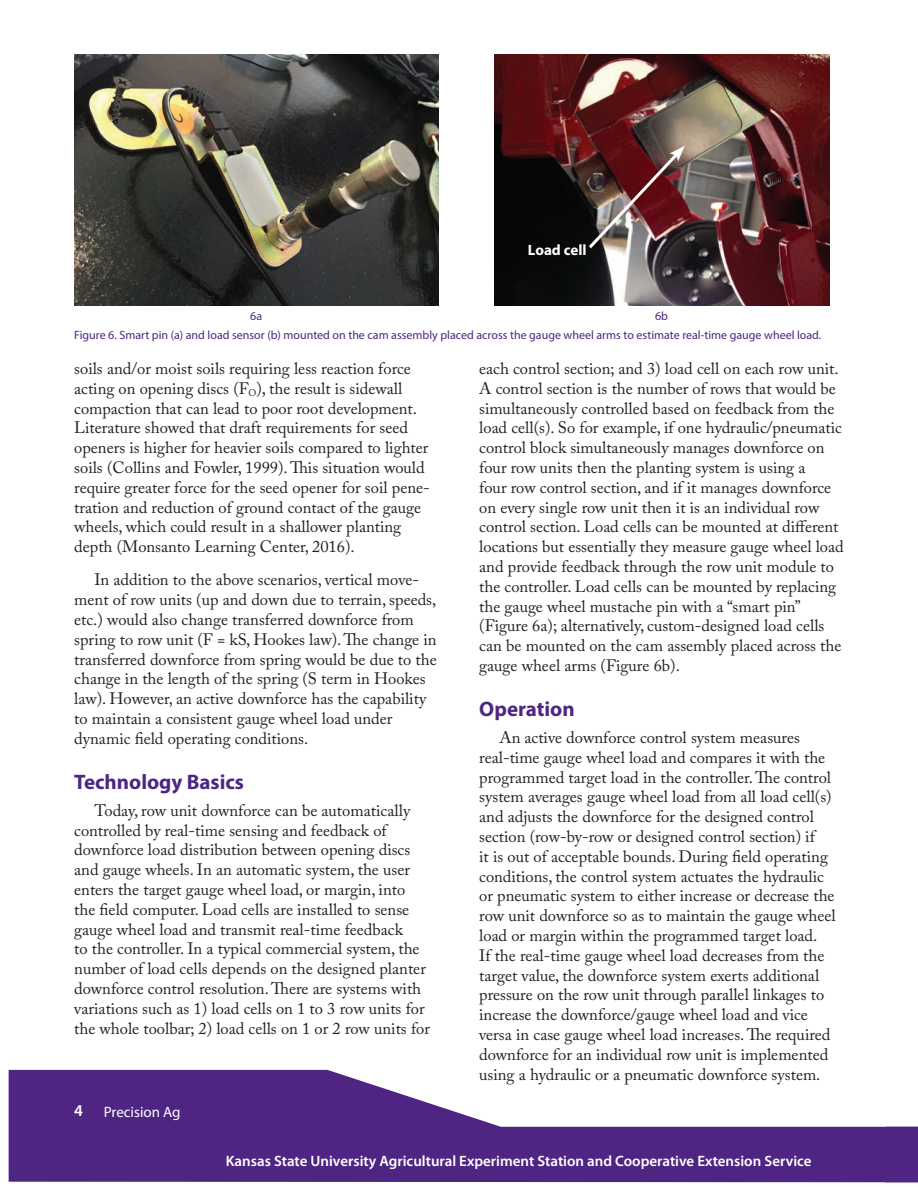
<style>
.page{position:relative;width:918px;height:1188px;background:#fff}
.page>*{position:absolute;margin:0;border:0;box-sizing:border-box;transform-origin:0 0}
.Headings{font:700 21px "Myriad Pro";color:#4e2582}
.Body{font:16.5px/19.8px "Adobe Caslon Pro";color:#231f20}
.t1{font:600 16.5px "Myriad Pro";color:#fff}
.t2{font:600 15px "Myriad Pro";color:#fff}
.t3{font:15px "Myriad Pro";color:#fff}
.t4{font:700 15px "Myriad Pro";color:#fff}
.Author_Captions{font:12px "Myriad Pro";color:#4e2582}
</style>
<div class="page">
<svg style="left:9px;top:1070px;width:909px;height:112px;fill:#4e2582"></svg>
<img style="left:74px;top:54px;width:364px;height:252px">
<img style="left:494px;top:54px;width:336px;height:252px">
<img style="left:586px;top:146px;width:99px;height:106px">
<p class="t4" style="left:528px;top:240px;width:60px">Load cell</p>
<p class="Author_Captions" style="left:250px;top:308px;width:13px">6a</p>
<p class="Author_Captions" style="left:655px;top:308px;width:14px">6b</p>
<p class="Author_Captions" style="left:74px;top:328px;width:749px">Figure 6. Smart pin (a) and load sensor (b) mounted on the cam assembly placed across the gauge wheel arms to estimate real-time gauge wheel load.</p>
<p class="Body" style="left:74px;top:358px;width:357px">soils and/or moist soils requiring less reaction force acting on opening discs (F<sub>O</sub>), the result is sidewall compaction that can lead to poor root development.<br>Literature showed that draft requirements for seed openers is higher for heavier soils compared to lighter soils (Collins and Fowler, 1999). This situation would require greater force for the seed opener for soil pene&shy;tration and reduction of ground contact of the gauge wheels, which could result in a shallower planting depth (Monsanto Learning Center, 2016).</p>
<p class="Body" style="left:74px;top:570px;width:364px;text-indent:20px">In addition to the above scenarios, vertical move&shy;ment of row units (up and down due to terrain, speeds, etc.) would also change transferred downforce from spring to row unit (F = kS, Hookes law). The change in transferred downforce from spring would be due to the change in the length of the spring (S term in Hookes law). However, an active downforce has the capability to maintain a consistent gauge wheel load under dynamic field operating conditions.</p>
<p class="Headings" style="left:74px;top:769px;width:171px">Technology Basics</p>
<p class="Body" style="left:74px;top:800px;width:357px;text-indent:20px">Today, row unit downforce can be automatically controlled by real-time sensing and feedback of downforce load distribution between opening discs and gauge wheels. In an automatic system, the user enters the target gauge wheel load, or margin, into the field computer. Load cells are installed to sense gauge wheel load and transmit real-time feedback<br>to the controller. In a typical commercial system, the number of load cells depends on the designed planter downforce control resolution. There are systems with variations such as 1) load cells on 1 to 3 row units for the whole toolbar; 2) load cells on 1 or 2 row units for</p>
<p class="t1" style="left:74px;top:1100px;width:10px">4</p>
<p class="t3" style="left:104px;top:1103px;width:78px">Precision Ag</p>
<p class="Body" style="left:479px;top:358px;width:366px">each control section; and 3) load cell on each row unit.<br>A control section is the number of rows that would be simultaneously controlled based on feedback from the load cell(s). So for example, if one hydraulic/pneumatic control block simultaneously manages downforce on four row units then the planting system is using a<br>four row control section, and if it manages downforce on every single row unit then it is an individual row control section. Load cells can be mounted at different locations but essentially they measure gauge wheel load and provide feedback through the row unit module to the controller. Load cells can be mounted by replacing the gauge wheel mustache pin with a “smart pin” (Figure 6a); alternatively, custom-designed load cells can be mounted on the cam assembly placed across the gauge wheel arms (Figure 6b).</p>
<p class="Headings" style="left:479px;top:696px;width:97px">Operation</p>
<p class="Body" style="left:479px;top:727px;width:358px;text-indent:20px">An active downforce control system measures real-time gauge wheel load and compares it with the programmed target load in the controller. The control system averages gauge wheel load from all load cell(s) and adjusts the downforce for the designed control section (row-by-row or designed control section) if<br>it is out of acceptable bounds. During field operating conditions, the control system actuates the hydraulic or pneumatic system to either increase or decrease the row unit downforce so as to maintain the gauge wheel load or margin within the programmed target load.<br>If the real-time gauge wheel load decreases from the target value, the downforce system exerts additional pressure on the row unit through parallel linkages to increase the downforce/gauge wheel load and vice versa in case gauge wheel load increases. The required downforce for an individual row unit is implemented using a hydraulic or a pneumatic downforce system.</p>
<p class="t2" style="left:226px;top:1152px;width:587px">Kansas State University Agricultural Experiment Station and Cooperative Extension Service</p>
</div>
